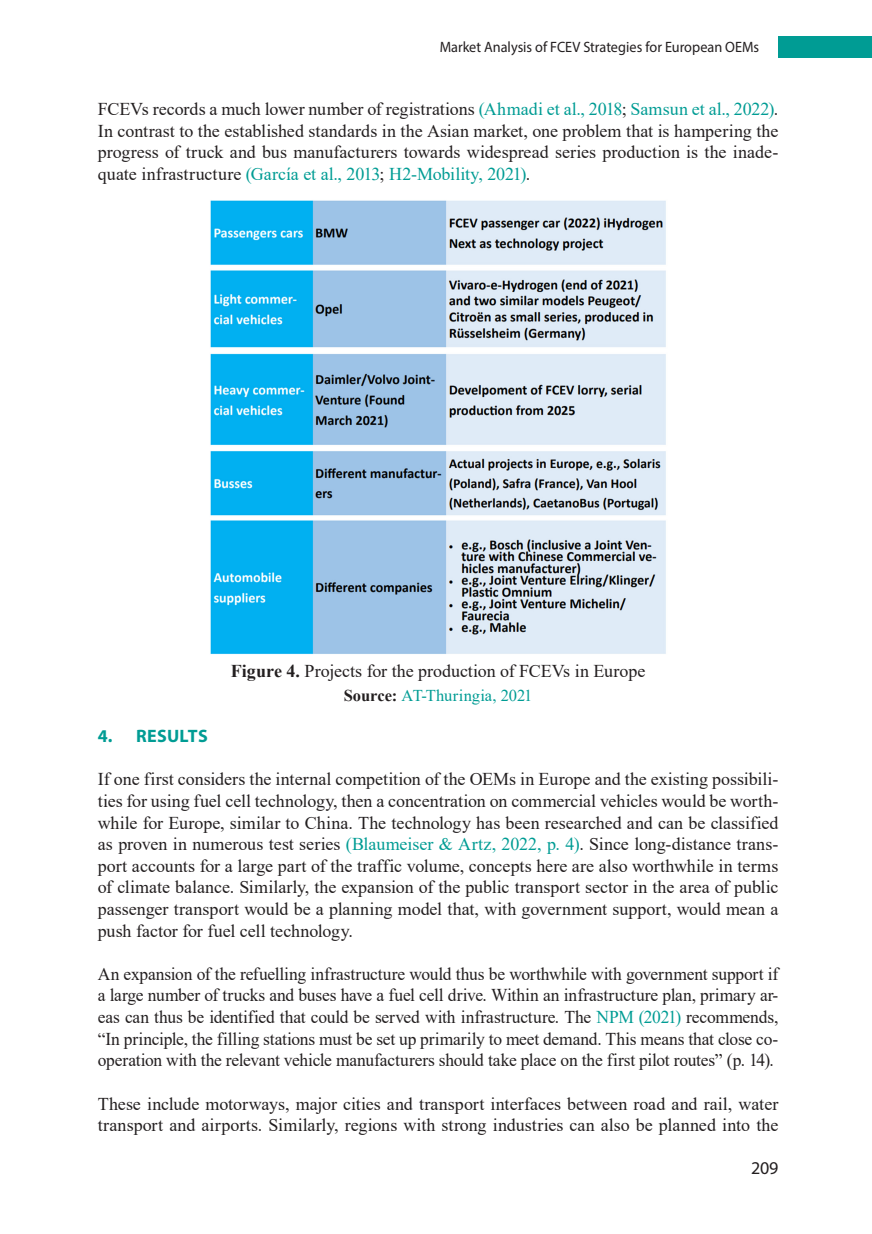
<style>
.page{position:relative;width:872px;height:1234px;background:#fff}
.page>*{position:absolute;margin:0;border:0;box-sizing:border-box;transform-origin:0 0}
.Potpis{font:18px/21.6px "Times New Roman";letter-spacing:-.005em;color:#231f20;text-align:justify}
.Naslov_2{font:700 18px "Myriad Pro";letter-spacing:.02em;color:#009c94}
.t1{font:18px "Myriad Pro";color:#231f20}
.Izvor{font:16.5px "Times New Roman";letter-spacing:-.005em;color:#009c94}
.t2{font:15px "Myriad Pro";color:#231f20;scale:.95 1}
.s1{color:#009c94}
.s2{font-weight:700}
.s3{font-weight:700;color:#231f20}
</style>
<div class="page">
<div style="left:778px;top:36px;width:94px;height:21px;background:#009c94"></div>
<img style="left:210px;top:200px;width:456px;height:454px">
<p class="t2" style="left:440px;top:38px;width:338px">Market Analysis of FCEV Strategies for European OEMs</p>
<p class="Potpis" style="left:98px;top:98px;width:682px">FCEVs records a much lower number of registrations <span class="s1">(Ahmadi et al., 2018</span>; <span class="s1">Samsun et al., 2022)</span>.<br>In contrast to the established standards in the Asian market, one problem that is hampering the progress of truck and bus manufacturers towards widespread series production is the inade&shy;quate infrastructure <span class="s1">(García et al., 2013</span>; <span class="s1">H2-Mobility, 2021)</span>.</p>
<p class="Potpis" style="left:231px;top:659px;width:416px"><span class="s2">Figure 4.</span> Projects for the production of FCEVs in Europe</p>
<p class="Izvor" style="left:344px;top:684px;width:190px"><span class="s3">Source:</span> AT-Thuringia, 2021</p>
<p class="Naslov_2" style="left:98px;top:724px;width:111px">4. RESULTS</p>
<p class="Potpis" style="left:98px;top:767px;width:682px">If one first considers the internal competition of the OEMs in Europe and the existing possibili&shy;ties for using fuel cell technology, then a concentration on commercial vehicles would be worth&shy;while for Europe, similar to China. The technology has been researched and can be classified as proven in numerous test series <span class="s1">(Blaumeiser &amp; Artz, 2022, p. 4)</span>. Since long-distance trans&shy;port accounts for a large part of the traffic volume, concepts here are also worthwhile in terms of climate balance. Similarly, the expansion of the public transport sector in the area of public passenger transport would be a planning model that, with government support, would mean a push factor for fuel cell technology.</p>
<p class="Potpis" style="left:98px;top:962px;width:682px">An expansion of the refuelling infrastructure would thus be worthwhile with government support if a large number of trucks and buses have a fuel cell drive. Within an infrastructure plan, primary ar&shy;eas can thus be identified that could be served with infrastructure. The <span class="s1">NPM (2021)</span> recommends, “In principle, the filling stations must be set up primarily to meet demand. This means that close co&shy;operation with the relevant vehicle manufacturers should take place on the first pilot routes” (p. 14).</p>
<p class="Potpis" style="left:98px;top:1091px;width:682px">These include motorways, major cities and transport interfaces between road and rail, water transport and airports. Similarly, regions with strong industries can also be planned into the</p>
<p class="t1" style="left:751px;top:1156px;width:29px">209</p>
</div>
